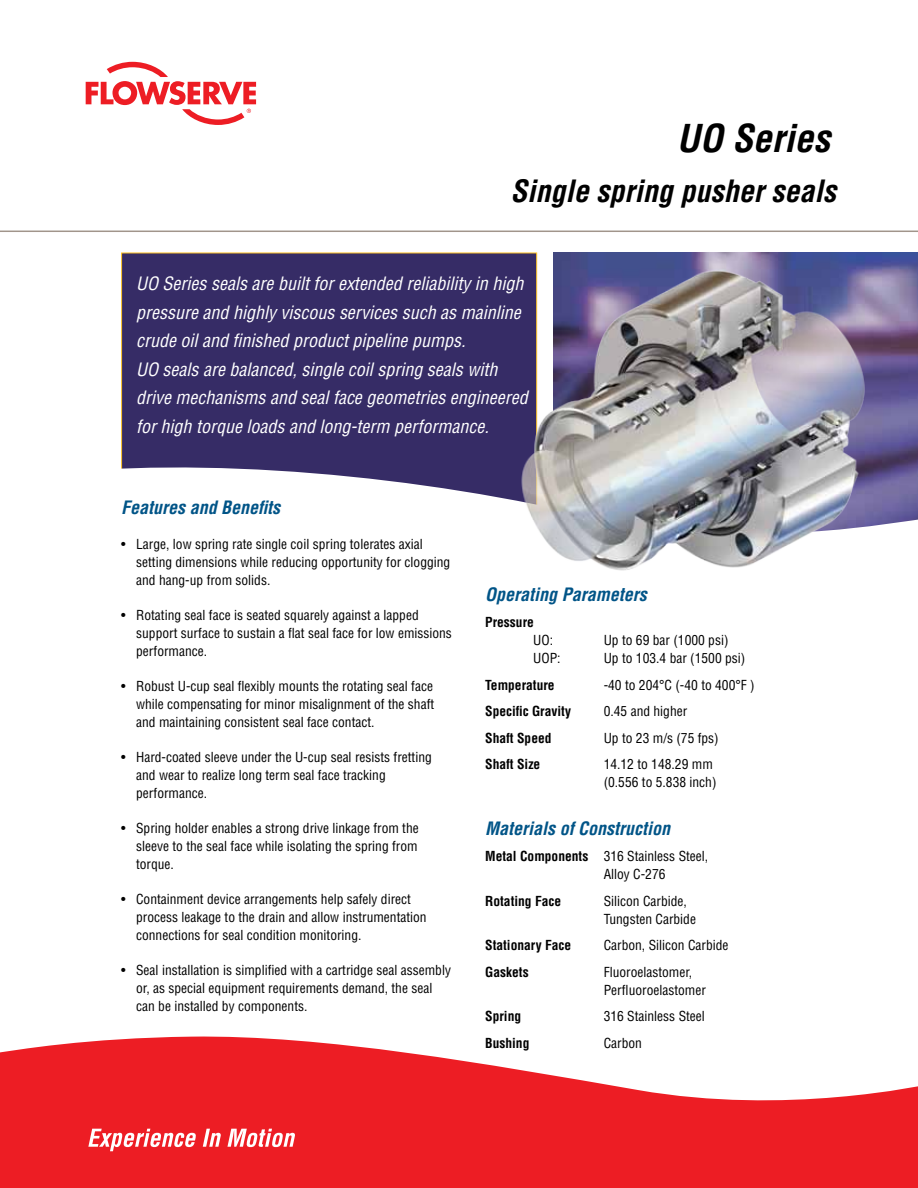
<style>
.page{position:relative;width:918px;height:1188px;background:#fff}
.page>*{position:absolute;margin:0;border:0;box-sizing:border-box;transform-origin:0 0}
.t1{font:italic 700 condensed 37.5px "Helvetica LT Std";color:#000}
.t2{font:italic 700 condensed 30px "Helvetica LT Std";color:#000}
.t3{font:italic condensed 18px/28.5px "Helvetica LT Std";color:#fff}
.t4{font:italic 700 condensed 18px "Helvetica LT Std";color:#005487}
.t5{font:condensed 13.5px/18px "Helvetica LT Std";color:#000}
.t6{font:700 condensed 13.5px "Helvetica LT Std";color:#000}
.s1{font-weight:700}
</style>
<div class="page">
<img style="left:554px;top:252px;width:364px;height:214px">
<svg style="left:0;top:1036px;width:918px;height:152px;fill:#ed1d24"></svg>
<svg style="left:88px;top:1129px;width:108px;height:22px"></svg>
<svg style="left:203px;top:1129px;width:18px;height:18px"></svg>
<svg style="left:227px;top:1129px;width:68px;height:18px"></svg>
<svg style="left:86px;top:62px;width:170px;height:63px"></svg>
<div style="left:121px;top:253px;width:416px;height:290px;background:#362c66;border:1px solid #ffc425"></div>
<hr style="left:0;top:231px;width:918px;height:1px;background:#a1958b">
<svg style="left:121px;top:466px;width:797px;height:77px;fill:#fff"></svg>
<img style="left:505px;top:253px;width:386px;height:318px">
<h1 class="t1" style="left:677px;top:115px;width:155px">UO Series</h1>
<h2 class="t2" style="left:510px;top:172px;width:327px">Single spring pusher seals</h2>
<p class="t3" style="left:136px;top:270px;width:393px">UO Series seals are built for extended reliability in high pressure and highly viscous services such as mainline crude oil and finished product pipeline pumps.<br>UO seals are balanced, single coil spring seals with drive mechanisms and seal face geometries engineered for high torque loads and long-term performance.</p>
<h3 class="t4" style="left:121px;top:496px;width:160px">Features and Benefits</h3>
<p class="t5" style="left:136px;top:535px;width:316px;text-indent:-15px">• Large, low spring rate single coil spring tolerates axial setting dimensions while reducing opportunity for clogging and hang-up from solids.</p>
<p class="t5" style="left:136px;top:606px;width:317px;text-indent:-15px">• Rotating seal face is seated squarely against a lapped support surface to sustain a flat seal face for low emissions performance.</p>
<p class="t5" style="left:136px;top:677px;width:300px;text-align:justify;text-indent:-15px">• Robust U-cup seal flexibly mounts the rotating seal face while compensating for minor misalignment of the shaft and maintaining consistent seal face contact.</p>
<p class="t5" style="left:136px;top:748px;width:297px;text-indent:-15px">• Hard-coated sleeve under the U-cup seal resists fretting and wear to realize long term seal face tracking performance.</p>
<p class="t5" style="left:136px;top:819px;width:284px;text-align:justify;text-indent:-15px">• Spring holder enables a strong drive linkage from the sleeve to the seal face while isolating the spring from torque.</p>
<p class="t5" style="left:136px;top:890px;width:292px;text-indent:-15px">• Containment device arrangements help safely direct process leakage to the drain and allow instrumentation connections for seal condition monitoring.</p>
<p class="t5" style="left:136px;top:961px;width:316px;text-indent:-15px">• Seal installation is simplified with a cartridge seal assembly or, as special equipment requirements demand, the seal can be installed by components.</p>
<h3 class="t4" style="left:485px;top:583px;width:163px">Operating Parameters</h3>
<p class="t6" style="left:485px;top:614px;width:50px">Pressure</p>
<p class="t5" style="left:533px;top:631px;width:21px">UO:</p>
<p class="t5" style="left:604px;top:631px;width:126px">Up to 69 bar (1000 psi)</p>
<p class="t5" style="left:533px;top:649px;width:29px">UOP:</p>
<p class="t5" style="left:604px;top:649px;width:143px">Up to 103.4 bar (1500 psi)</p>
<p class="t6" style="left:485px;top:676px;width:71px">Temperature</p>
<p class="t5" style="left:604px;top:676px;width:153px">-40 to 204°C (-40 to 400°F )</p>
<p class="t6" style="left:485px;top:703px;width:87px">Specific Gravity</p>
<p class="t5" style="left:604px;top:702px;width:85px">0.45 and higher</p>
<p class="t6" style="left:485px;top:729px;width:68px">Shaft Speed</p>
<p class="t5" style="left:604px;top:729px;width:117px">Up to 23 m/s (75 fps)</p>
<p class="t6" style="left:485px;top:756px;width:57px">Shaft Size</p>
<p class="t5" style="left:604px;top:755px;width:114px">14.12 to 148.29 mm (0.556 to 5.838 inch)</p>
<h3 class="t4" style="left:485px;top:817px;width:187px">Materials of Construction</h3>
<p class="t5" style="left:604px;top:847px;width:106px;text-indent:-119px"><span class="s1">Metal Components</span> 316 Stainless Steel,<br>Alloy C-276</p>
<p class="t6" style="left:485px;top:892px;width:78px">Rotating Face</p>
<p class="t5" style="left:604px;top:892px;width:94px">Silicon Carbide,<br>Tungsten Carbide</p>
<p class="t6" style="left:485px;top:937px;width:88px">Stationary Face</p>
<p class="t5" style="left:604px;top:936px;width:126px">Carbon, Silicon Carbide</p>
<p class="t6" style="left:485px;top:963px;width:45px">Gaskets</p>
<p class="t5" style="left:604px;top:963px;width:104px">Fluoroelastomer,<br>Perfluoroelastomer</p>
<p class="t6" style="left:485px;top:1008px;width:38px">Spring</p>
<p class="t5" style="left:604px;top:1007px;width:103px">316 Stainless Steel</p>
<p class="t6" style="left:485px;top:1034px;width:46px">Bushing</p>
<p class="t5" style="left:604px;top:1034px;width:40px">Carbon</p>
</div>
